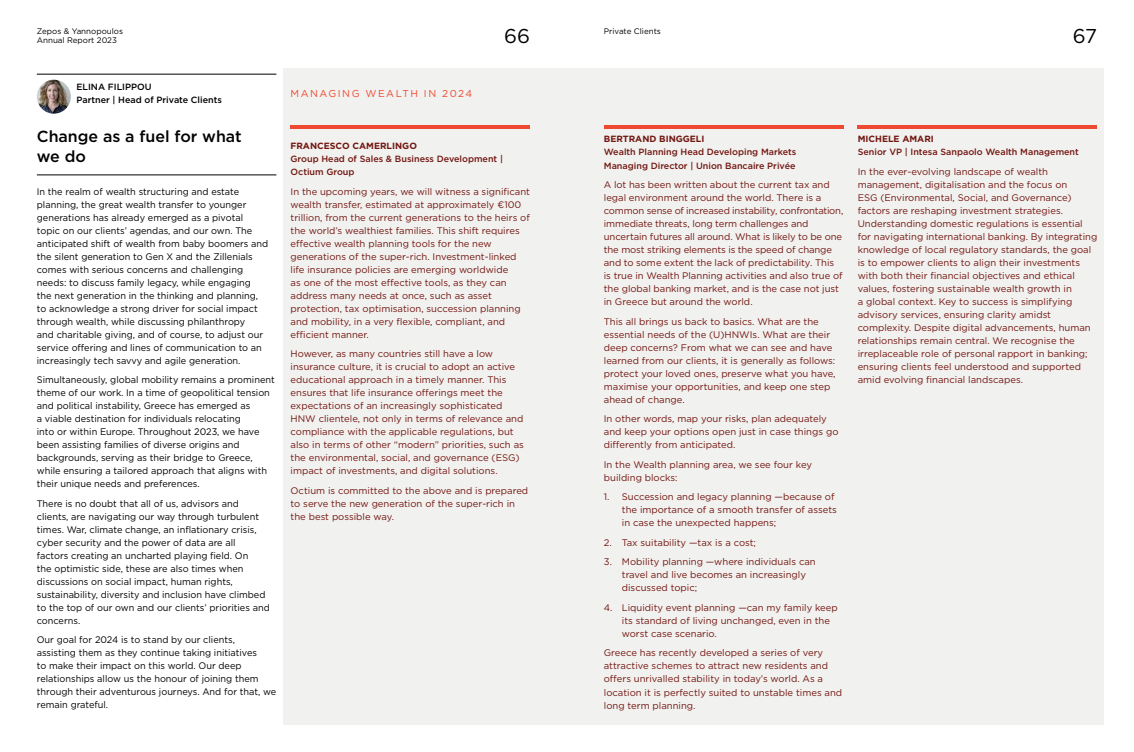
<style>
.page{position:relative;width:1134px;height:752px;background:#fff}
.page>*{position:absolute;margin:0;border:0;box-sizing:border-box;transform-origin:0 0}
.t1{font:20px "Gotham";color:#000}
.t2{font:500 16px/19.5px "Gotham";color:#000}
.t3{font:10px "Gotham";letter-spacing:.15em;color:#f04931}
.t4{font:9.5px/13px "Gotham";color:#721611}
.t5{font:9.5px/13px "Gotham";color:#000}
.t6{font:500 9px/13px "Gotham";color:#721611}
.t7{font:700 9px "Gotham";color:#721611}
.t8{font:500 9px/13px "Gotham";color:#000}
.t9{font:8px/9.6px "Gotham";color:#000}
</style>
<div class="page">
<hr style="left:37px;top:74px;width:239px;height:1px;background:#000">
<hr style="left:37px;top:174px;width:239px;height:1px;background:#000">
<img style="left:37px;top:80px;width:34px;height:34px;border-radius:17px">
<div style="left:283px;top:68px;width:821px;height:656px;background:#f1f1ef"></div>
<hr style="left:857px;top:125px;width:240px;height:4px;background:#f04931">
<hr style="left:604px;top:125px;width:239px;height:4px;background:#f04931">
<hr style="left:291px;top:125px;width:239px;height:4px;background:#f04931">
<p class="t9" style="left:37px;top:26px;width:88px">Zepos &amp; Yannopoulos<br>Annual Report 2023</p>
<p class="t9" style="left:604px;top:26px;width:59px">Private Clients</p>
<p class="t8" style="left:77px;top:81px;width:147px">ELINA FILIPPOU<br>Partner | Head of Private Clients</p>
<h2 class="t2" style="left:37px;top:127px;width:206px">Change as a fuel for what we do</h2>
<p class="t5" style="left:37px;top:184px;width:233px">In the realm of wealth structuring and estate planning, the great wealth transfer to younger generations has already emerged as a pivotal topic on our clients’ agendas, and our own. The anticipated shift of wealth from baby boomers and the silent generation to Gen X and the Zillenials comes with serious concerns and challenging needs: to discuss family legacy, while engaging<br>the next generation in the thinking and planning, to acknowledge a strong driver for social impact through wealth, while discussing philanthropy<br>and charitable giving, and of course, to adjust our service offering and lines of communication to an increasingly tech savvy and agile generation.</p>
<p class="t5" style="left:37px;top:373px;width:239px">Simultaneously, global mobility remains a prominent theme of our work. In a time of geopolitical tension and political instability, Greece has emerged as<br>a viable destination for individuals relocating<br>into or within Europe. Throughout 2023, we have been assisting families of diverse origins and backgrounds, serving as their bridge to Greece, while ensuring a tailored approach that aligns with their unique needs and preferences.</p>
<p class="t5" style="left:37px;top:496px;width:234px">There is no doubt that all of us, advisors and clients, are navigating our way through turbulent times. War, climate change, an inflationary crisis, cyber security and the power of data are all<br>factors creating an uncharted playing field. On<br>the optimistic side, these are also times when discussions on social impact, human rights, sustainability, diversity and inclusion have climbed to the top of our own and our clients’ priorities and concerns.</p>
<p class="t5" style="left:37px;top:633px;width:241px">Our goal for 2024 is to stand by our clients, assisting them as they continue taking initiatives<br>to make their impact on this world. Our deep relationships allow us the honour of joining them through their adventurous journeys. And for that, we remain grateful.</p>
<h1 class="t1" style="left:504px;top:23px;width:27px">66</h1>
<h1 class="t1" style="left:1073px;top:23px;width:26px">67</h1>
<p class="t3" style="left:291px;top:87px;width:183px">MANAGING WEALTH IN 2024</p>
<p class="t7" style="left:604px;top:133px;width:102px">BERTRAND BINGGELI</p>
<p class="t6" style="left:604px;top:146px;width:194px">Wealth Planning Head Developing Markets<br>Managing Director | Union Bancaire Privée</p>
<p class="t4" style="left:604px;top:178px;width:241px">A lot has been written about the current tax and legal environment around the world. There is a common sense of increased instability, confrontation, immediate threats, long term challenges and uncertain futures all around. What is likely to be one the most striking elements is the speed of change and to some extent the lack of predictability. This is true in Wealth Planning activities and also true of the global banking market, and is the case not just in Greece but around the world.</p>
<p class="t4" style="left:604px;top:314px;width:233px">This all brings us back to basics. What are the essential needs of the (U)HNWIs. What are their deep concerns? From what we can see and have learned from our clients, it is generally as follows: protect your loved ones, preserve what you have, maximise your opportunities, and keep one step ahead of change.</p>
<p class="t4" style="left:604px;top:412px;width:236px">In other words, map your risks, plan adequately and keep your options open just in case things go differently from anticipated.</p>
<p class="t4" style="left:604px;top:457px;width:210px">In the Wealth planning area, we see four key building blocks:</p>
<p class="t4" style="left:622px;top:490px;width:217px;text-indent:-18px">1. Succession and legacy planning —because of the importance of a smooth transfer of assets in case the unexpected happens;</p>
<p class="t4" style="left:604px;top:535px;width:154px">2. Tax suitability —tax is a cost;</p>
<p class="t4" style="left:622px;top:555px;width:195px;text-indent:-18px">3. Mobility planning —where individuals can travel and live becomes an increasingly discussed topic;</p>
<p class="t4" style="left:622px;top:600px;width:217px;text-indent:-18px">4. Liquidity event planning —can my family keep its standard of living unchanged, even in the worst case scenario.</p>
<p class="t4" style="left:604px;top:646px;width:240px">Greece has recently developed a series of very attractive schemes to attract new residents and offers unrivalled stability in today’s world. As a location it is perfectly suited to unstable times and long term planning.</p>
<p class="t7" style="left:858px;top:133px;width:78px">MICHELE AMARI</p>
<p class="t6" style="left:858px;top:146px;width:223px">Senior VP | Intesa Sanpaolo Wealth Management</p>
<p class="t4" style="left:858px;top:165px;width:241px">In the ever-evolving landscape of wealth management, digitalisation and the focus on<br>ESG (Environmental, Social, and Governance) factors are reshaping investment strategies.<br>Understanding domestic regulations is essential for navigating international banking. By integrating knowledge of local regulatory standards, the goal is to empower clients to align their investments with both their financial objectives and ethical values, fostering sustainable wealth growth in<br>a global context. Key to success is simplifying advisory services, ensuring clarity amidst complexity. Despite digital advancements, human relationships remain central. We recognise the irreplaceable role of personal rapport in banking; ensuring clients feel understood and supported amid evolving financial landscapes.</p>
<p class="t7" style="left:291px;top:140px;width:128px">FRANCESCO CAMERLINGO</p>
<p class="t6" style="left:291px;top:152px;width:214px">Group Head of Sales &amp; Business Development |<br>Octium Group</p>
<p class="t4" style="left:291px;top:184px;width:241px">In the upcoming years, we will witness a significant wealth transfer, estimated at approximately €100 trillion, from the current generations to the heirs of the world’s wealthiest families. This shift requires effective wealth planning tools for the new generations of the super-rich. Investment-linked life insurance policies are emerging worldwide<br>as one of the most effective tools, as they can address many needs at once, such as asset protection, tax optimisation, succession planning and mobility, in a very flexible, compliant, and efficient manner.</p>
<p class="t4" style="left:291px;top:347px;width:235px">However, as many countries still have a low insurance culture, it is crucial to adopt an active educational approach in a timely manner. This ensures that life insurance offerings meet the expectations of an increasingly sophisticated HNW clientele, not only in terms of relevance and compliance with the applicable regulations, but also in terms of other “modern” priorities, such as the environmental, social, and governance (ESG) impact of investments, and digital solutions.</p>
<p class="t4" style="left:291px;top:483px;width:239px">Octium is committed to the above and is prepared to serve the new generation of the super-rich in the best possible way.</p>
</div>
